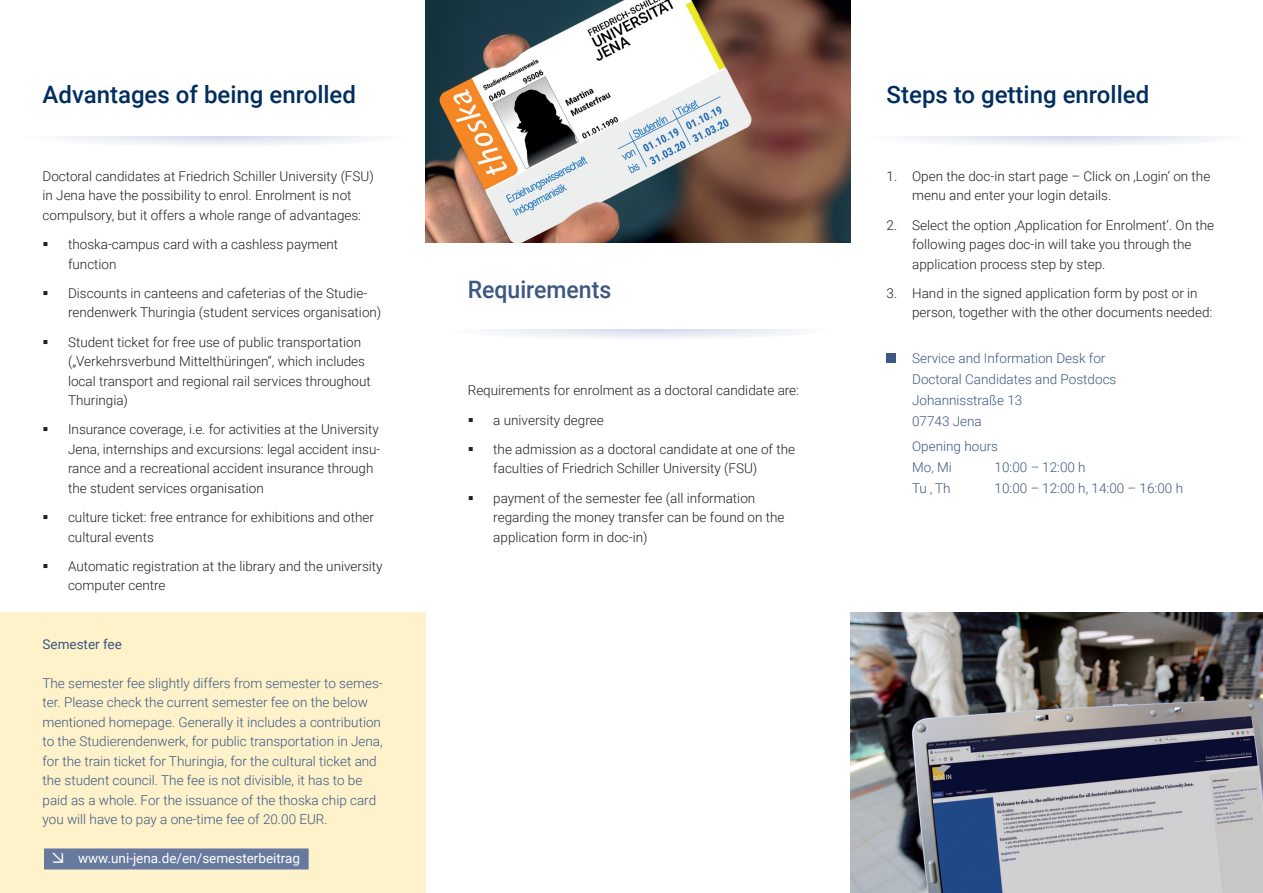
<style>
.page{position:relative;width:1263px;height:893px;background:#fff}
.page>*{position:absolute;margin:0;border:0;box-sizing:border-box;transform-origin:0 0}
.t1{font:500 24px "Roboto";color:#002e5e}
.t2{font:500 24px "Roboto";color:#3c5782;scale:.96 1}
.t3{font:300 13.5px/19.5px "Roboto";color:#231f20}
.t4{font:300 13.5px/19.5px "Roboto";color:#3c5782}
.t5{font:13.5px "Roboto";color:#fff}
.t6{font:13.5px "Roboto";color:#3c5782}
</style>
<div class="page">
<div style="left:0;top:612px;width:425px;height:281px;background:#fef2ca"></div>
<img style="left:850px;top:612px;width:413px;height:281px">
<div style="left:44px;top:848px;width:265px;height:21px;background:#68799e"></div>
<img style="left:425px;top:0;width:425px;height:242px">
<div style="left:887px;top:353px;width:9px;height:10px;background:#3c5782"></div>
<h1 class="t1" style="left:43px;top:77px;width:315px">Advantages of being enrolled</h1>
<p class="t3" style="left:43px;top:166px;width:333px">Doctoral candidates at Friedrich Schiller University (FSU) in Jena have the possibility to enrol. Enrolment is not compulsory, but it offers a whole range of advantages:</p>
<p class="t3" style="left:68px;top:234px;width:272px;text-indent:-26px">▪ thoska-campus card with a cashless payment function</p>
<p class="t3" style="left:68px;top:283px;width:315px;text-indent:-26px">▪ Discounts in canteens and cafeterias of the Studie&shy;rendenwerk Thuringia (student services organisation)</p>
<p class="t3" style="left:68px;top:331px;width:304px;text-indent:-26px">▪ Student ticket for free use of public transportation („Verkehrsverbund Mittelthüringen“, which includes local transport and regional rail services throughout Thuringia)</p>
<p class="t3" style="left:68px;top:419px;width:314px;text-indent:-26px">▪ Insurance coverage, i.e. for activities at the University Jena, internships and excursions: legal accident insu&shy;rance and a recreational accident insurance through the student services organisation</p>
<p class="t3" style="left:68px;top:507px;width:308px;text-indent:-26px">▪ culture ticket: free entrance for exhibitions and other cultural events</p>
<p class="t3" style="left:68px;top:556px;width:316px;text-indent:-26px">▪ Automatic registration at the library and the university computer centre</p>
<p class="t6" style="left:43px;top:635px;width:81px">Semester fee</p>
<p class="t4" style="left:43px;top:673px;width:342px">The semester fee slightly differs from semester to semes&shy;ter. Please check the current semester fee on the below mentioned homepage. Generally it includes a contribution to the Studierendenwerk, for public transportation in Jena, for the train ticket for Thuringia, for the cultural ticket and the student council. The fee is not divisible, it has to be paid as a whole. For the issuance of the thoska chip card you will have to pay a one-time fee of 20.00 EUR.</p>
<p class="t5" style="left:51px;top:849px;width:251px">➢ www.uni-jena.de/en/semesterbeitrag</p>
<h1 class="t2" style="left:468px;top:272px;width:151px">Requirements</h1>
<p class="t3" style="left:468px;top:380px;width:333px">Requirements for enrolment as a doctoral candidate are:</p>
<p class="t3" style="left:468px;top:409px;width:138px">▪ a university degree</p>
<p class="t3" style="left:493px;top:439px;width:303px;text-indent:-26px">▪ the admission as a doctoral candidate at one of the faculties of Friedrich Schiller University (FSU)</p>
<p class="t3" style="left:493px;top:487px;width:293px;text-indent:-26px">▪ payment of the semester fee (all information regarding the money transfer can be found on the application form in doc-in)</p>
<h1 class="t1" style="left:887px;top:77px;width:264px">Steps to getting enrolled</h1>
<p class="t3" style="left:912px;top:166px;width:300px;text-indent:-26px">1. Open the doc-in start page – Click on ‚Login‘ on the menu and enter your login details.</p>
<p class="t3" style="left:912px;top:214px;width:303px;text-indent:-26px">2. Select the option ‚Application for Enrolment‘. On the following pages doc-in will take you through the application process step by step.</p>
<p class="t3" style="left:912px;top:283px;width:302px;text-indent:-26px">3. Hand in the signed application form by post or in person, together with the other documents needed:</p>
<p class="t4" style="left:912px;top:347px;width:206px;line-height:21px">Service and Information Desk for<br>Doctoral Candidates and Postdocs<br>Johannisstraße 13<br>07743 Jena</p>
<p class="t4" style="left:912px;top:435px;width:87px;line-height:21px">Opening hours<br>Mo, Mi</p>
<p class="t4" style="left:995px;top:457px;width:93px">10:00 – 12:00 h</p>
<p class="t4" style="left:912px;top:478px;width:40px">Tu , Th</p>
<p class="t4" style="left:995px;top:478px;width:190px">10:00 – 12:00 h, 14:00 – 16:00 h</p>
</div>
